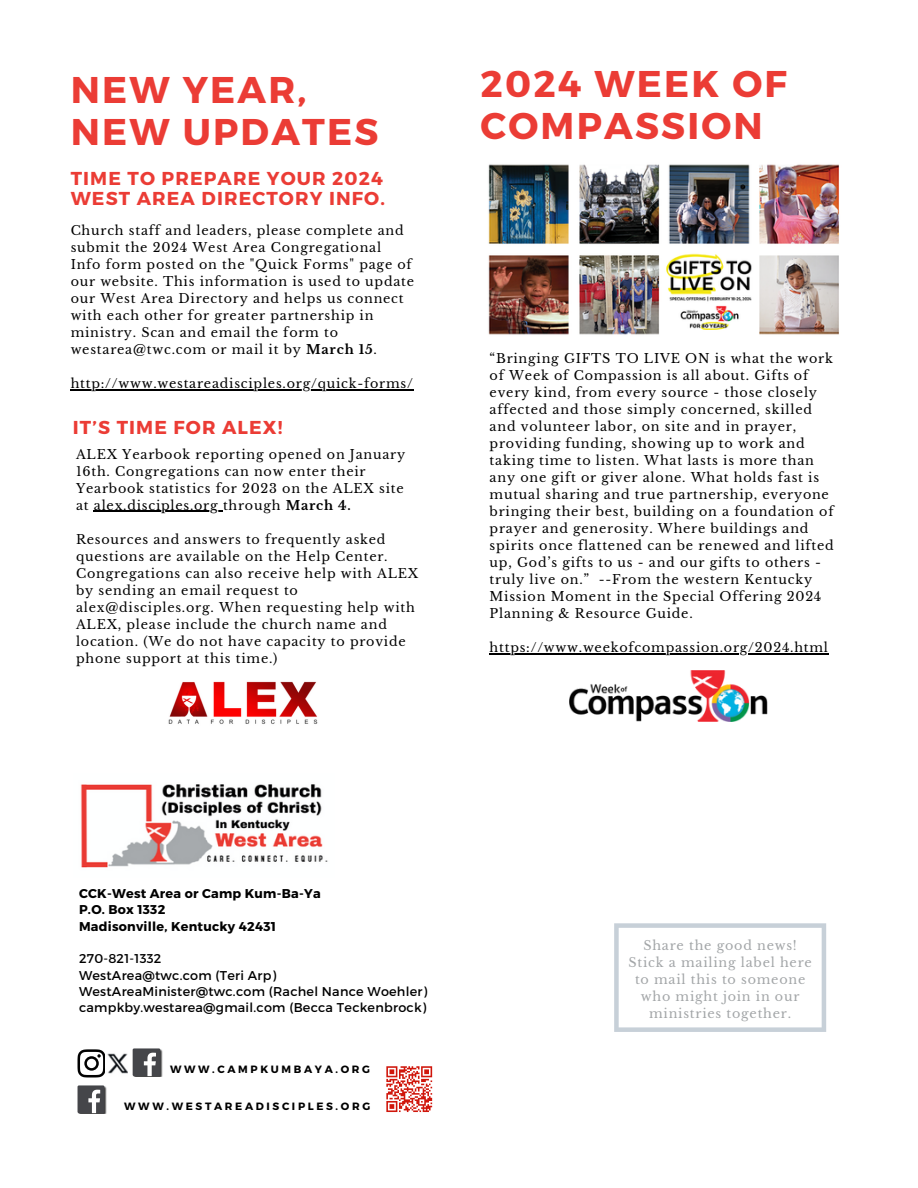
<style>
.page{position:relative;width:918px;height:1188px;background:#fff}
.page>*{position:absolute;margin:0;border:0;box-sizing:border-box;transform-origin:0 0}
.t1{font:700 37.2px/41.7px "Montserrat";letter-spacing:.06em;color:#eb3c35}
.t2{font:700 18.75px/20.2px "Montserrat";letter-spacing:.06em;color:#eb3c35}
.t3{font:12.75px/17px "Libre Baskerville";letter-spacing:.06em;color:#000}
.t4{font:12.75px/16.4px "Montserrat";letter-spacing:.02em;color:#000}
.t5{font:12.75px/17px "Libre Baskerville";letter-spacing:.06em;color:#a3a6a8;text-align:center}
.t6{font:700 12.75px/16.4px "Montserrat";letter-spacing:.02em;color:#000}
.t7{font:700 10.65px "Montserrat";letter-spacing:.25em;color:#000}
.s1{font-weight:700}
</style>
<div class="page">
<img style="left:77px;top:1086px;width:30px;height:28px">
<svg style="left:78px;top:1049px;width:27px;height:29px"></svg>
<img style="left:80px;top:784px;width:248px;height:84px">
<svg style="left:614px;top:923px;width:212px;height:109px"></svg>
<img style="left:107px;top:1053px;width:21px;height:21px">
<svg style="left:386px;top:1066px;width:47px;height:46px"></svg>
<img style="left:488px;top:164px;width:351px;height:171px">
<img style="left:569px;top:670px;width:198px;height:52px">
<hr style="left:490px;top:653px;width:339px;height:1px;background:#000">
<img style="left:132px;top:1049px;width:31px;height:28px">
<img style="left:168px;top:681px;width:150px;height:43px">
<hr style="left:71px;top:389px;width:343px;height:1px;background:#000">
<hr style="left:94px;top:511px;width:129px;height:1px;background:#000">
<h1 class="t1" style="left:71px;top:67px;width:309px">NEW YEAR,<br>NEW UPDATES</h1>
<h2 class="t2" style="left:71px;top:167px;width:316px">TIME TO PREPARE YOUR 2024<br>WEST AREA DIRECTORY INFO.</h2>
<p class="t3" style="left:71px;top:222px;width:345px">Church staff and leaders, please complete and submit the 2024 West Area Congregational Info form posted on the "Quick Forms" page of our website. This information is used to update our West Area Directory and helps us connect with each other for greater partnership in ministry. Scan and email the form to westarea@twc.com or mail it by <span class="s1">March 15</span>.</p>
<p class="t3" style="left:71px;top:375px;width:344px">http://www.westareadisciples.org/quick-forms/</p>
<h2 class="t2" style="left:73px;top:416px;width:211px">IT’S TIME FOR ALEX!</h2>
<p class="t3" style="left:76px;top:446px;width:331px">ALEX Yearbook reporting opened on January 16th. Congregations can now enter their Yearbook statistics for 2023 on the ALEX site at alex.disciples.org through <span class="s1">March 4.</span></p>
<p class="t3" style="left:76px;top:531px;width:344px">Resources and answers to frequently asked questions are available on the Help Center.<br>Congregations can also receive help with ALEX by sending an email request to alex@disciples.org. When requesting help with ALEX, please include the church name and location. (We do not have capacity to provide phone support at this time.)</p>
<h1 class="t1" style="left:481px;top:61px;width:308px">2024 WEEK OF<br>COMPASSION</h1>
<p class="t3" style="left:490px;top:350px;width:346px">“Bringing GIFTS TO LIVE ON is what the work of Week of Compassion is all about. Gifts of every kind, from every source - those closely affected and those simply concerned, skilled and volunteer labor, on site and in prayer, providing funding, showing up to work and taking time to listen. What lasts is more than any one gift or giver alone. What holds fast is mutual sharing and true partnership, everyone bringing their best, building on a foundation of prayer and generosity. Where buildings and spirits once flattened can be renewed and lifted up, God’s gifts to us - and our gifts to others - truly live on.” --From the western Kentucky Mission Moment in the Special Offering 2024<br>Planning &amp; Resource Guide.</p>
<p class="t3" style="left:490px;top:639px;width:340px">https://www.weekofcompassion.org/2024.html</p>
<p class="t6" style="left:79px;top:885px;width:243px">CCK-West Area or Camp Kum-Ba-Ya<br>P.O. Box 1332<br>Madisonville, Kentucky 42431</p>
<p class="t4" style="left:79px;top:950px;width:350px">270-821-1332<br>WestArea@twc.com (Teri Arp)<br>WestAreaMinister@twc.com (Rachel Nance Woehler) campkby.westarea@gmail.com (Becca Teckenbrock)</p>
<p class="t7" style="left:170px;top:1062px;width:202px">WWW.CAMPKUMBAYA.ORG</p>
<p class="t7" style="left:124px;top:1099px;width:247px">WWW.WESTAREADISCIPLES.ORG</p>
<p class="t5" style="left:628px;top:937px;width:185px">Share the good news!<br>Stick a mailing label here to mail this to someone who might join in our ministries together.</p>
</div>
